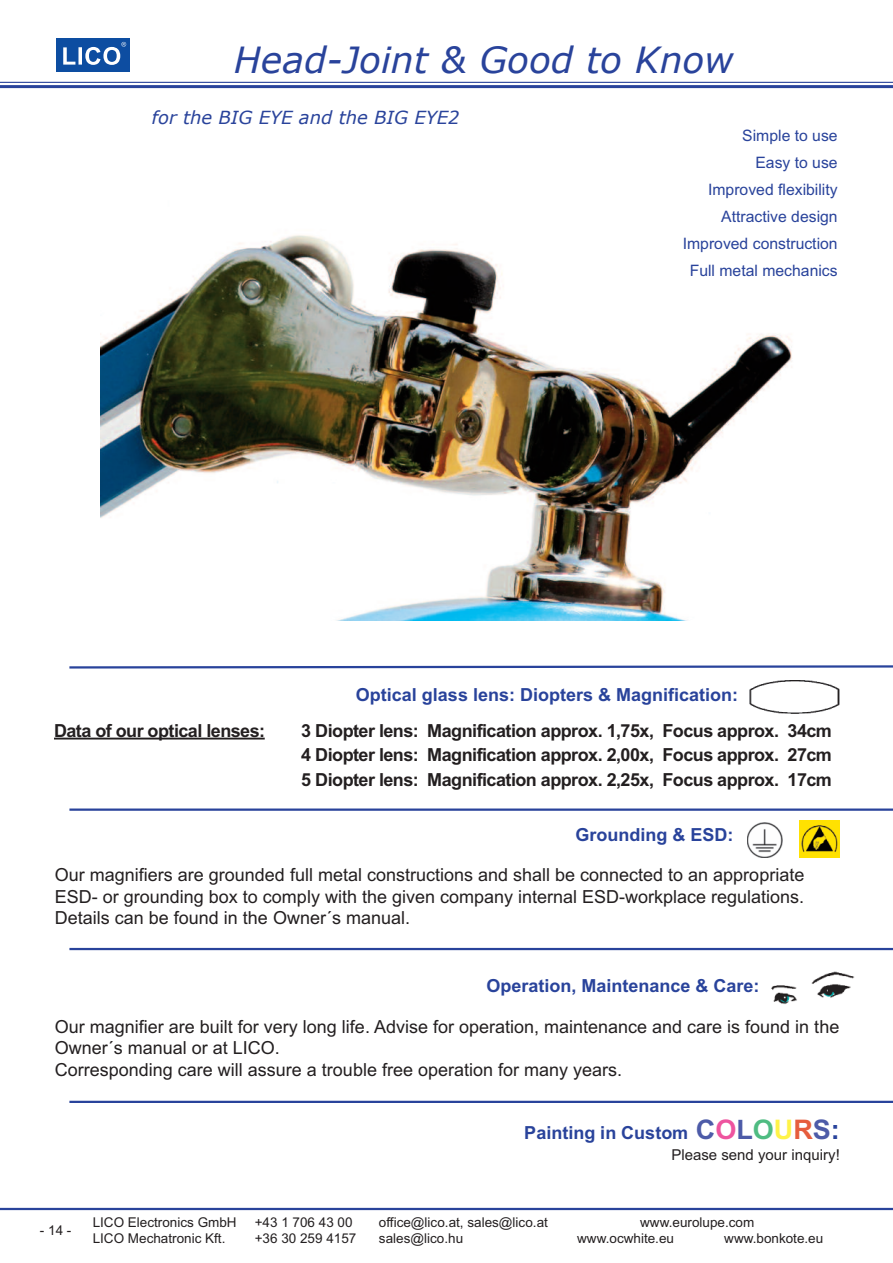
<style>
.page{position:relative;width:893px;height:1263px;background:#fff}
.page>*{position:absolute;margin:0;border:0;box-sizing:border-box;transform-origin:0 0}
.t1{font:italic 36px "Verdana";color:#29439b}
.t2{font:18px/21.6px "Arial";color:#231f20;text-align:justify}
.t3{font:700 18px/24.6px "Arial";letter-spacing:-.03em;color:#231f20;text-align:justify}
.t4{font:700 18px "Arial";color:#29439b}
.t5{font:italic 18px "Verdana";color:#29439b}
.t6{font:15.75px/27px "Arial";color:#29439b;text-align:right}
.t7{font:15px "Arial";color:#231f20}
.t8{font:13.5px "Arial";color:#231f20}
.s1{font-size:27px;color:#4d5ba8}
.s2{font-size:27px;color:#ee549f}
.s3{font-size:27px;color:#4fbc82}
.s4{font-size:27px;color:#fff348}
.s5{font-size:27px;color:#e65d3d}
.s6{font-size:27px}
</style>
<div class="page">
<hr style="left:0;top:1208px;width:893px;height:2px;background:#29439b">
<hr style="left:0;top:82px;width:893px;height:1px;background:#29439b">
<hr style="left:0;top:85px;width:893px;height:3px;background:#29439b">
<svg style="left:56px;top:38px;width:74px;height:34px"></svg>
<div style="left:57px;top:39px;width:73px;height:33px;background:#0d4da1"></div>
<svg style="left:63px;top:42px;width:63px;height:23px"></svg>
<img style="left:101px;top:235px;width:691px;height:386px">
<img style="left:799px;top:821px;width:41px;height:37px">
<hr style="left:69px;top:808px;width:824px;height:3px;background:#29439b">
<img style="left:747px;top:822px;width:36px;height:36px">
<img style="left:771px;top:971px;width:84px;height:33px">
<hr style="left:69px;top:948px;width:824px;height:2px;background:#29439b">
<hr style="left:69px;top:1101px;width:824px;height:2px;background:#29439b">
<svg style="left:69px;top:665px;width:824px;height:4px"></svg>
<hr style="left:54px;top:738px;width:211px;height:1px;background:#231f20">
<img style="left:749px;top:680px;width:91px;height:33px">
<h1 class="t1" style="left:234px;top:37px;width:501px">Head-Joint &amp; Good to Know</h1>
<p class="t5" style="left:152px;top:106px;width:309px">for the BIG EYE and the BIG EYE2</p>
<p class="t6" style="left:683px;top:122px;width:156px">Simple to use<br>Easy to use<br>Improved flexibility<br>Attractive design<br>Improved construction<br>Full metal mechanics</p>
<p class="t4" style="left:356px;top:684px;width:384px">Optical glass lens: Diopters &amp; Magnification:</p>
<p class="t3" style="left:54px;top:718px;width:213px">Data of our optical lenses:</p>
<p class="t3" style="left:301px;top:718px;width:532px">3 Diopter lens: Magnification approx. 1,75x, Focus approx. 34cm 4 Diopter lens: Magnification approx. 2,00x, Focus approx. 27cm 5 Diopter lens: Magnification approx. 2,25x, Focus approx. 17cm</p>
<p class="t4" style="left:575px;top:824px;width:159px">Grounding &amp; ESD:</p>
<p class="t2" style="left:55px;top:864px;width:751px">Our magnifiers are grounded full metal constructions and shall be connected to an appropriate ESD- or grounding box to comply with the given company internal ESD-workplace regulations.<br>Details can be found in the Owner´s manual.</p>
<p class="t4" style="left:486px;top:975px;width:275px">Operation, Maintenance &amp; Care:</p>
<p class="t2" style="left:55px;top:1015px;width:786px;text-align:left">Our magnifier are built for very long life. Advise for operation, maintenance and care is found in the<br>Owner´s manual or at LICO.<br>Corresponding care will assure a trouble free operation for many years.</p>
<p class="t8" style="left:40px;top:1222px;width:33px">-14-</p>
<p class="t4" style="left:524px;top:1122px;width:317px">Painting in Custom <span class="s1">C</span><span class="s2">O</span><span class="s1">L</span><span class="s3">O</span><span class="s4">U</span><span class="s5">R</span><span class="s1">S</span><span class="s6">:</span></p>
<p class="t7" style="left:671px;top:1146px;width:170px">Please send your inquiry!</p>
<p class="t8" style="left:93px;top:1214px;width:146px">LICO Electronics GmbH</p>
<p class="t8" style="left:255px;top:1214px;width:99px">+43 1 706 43 00</p>
<p class="t8" style="left:379px;top:1214px;width:170px">office@lico.at, sales@lico.at</p>
<p class="t8" style="left:640px;top:1214px;width:116px">www.eurolupe.com</p>
<p class="t8" style="left:93px;top:1230px;width:134px">LICO Mechatronic Kft.</p>
<p class="t8" style="left:255px;top:1230px;width:103px">+36 30 259 4157</p>
<p class="t8" style="left:379px;top:1230px;width:86px">sales@lico.hu</p>
<p class="t8" style="left:577px;top:1230px;width:98px">www.ocwhite.eu</p>
<p class="t8" style="left:724px;top:1230px;width:101px">www.bonkote.eu</p>
</div>
